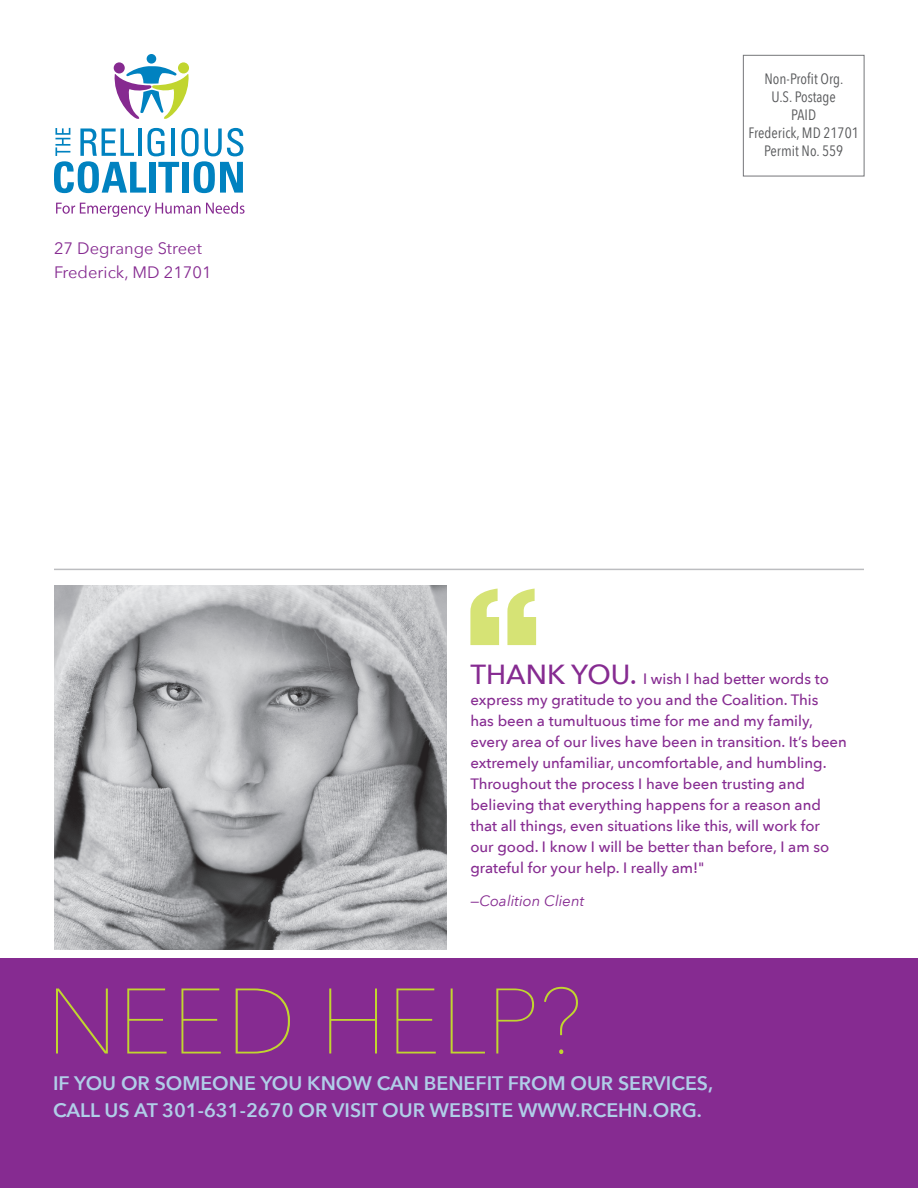
<style>
.page{position:relative;width:918px;height:1188px;background:#fff}
.page>*{position:absolute;margin:0;border:0;box-sizing:border-box;transform-origin:0 0}
.t1{font:200 91.8px "Avenir Next";color:#c1d52f}
.t2{font:600 19.5px/27px "Avenir Next";color:#b0cee8}
.t3{font:16.5px "Avenir Next";color:#862b91}
.donor_listing{font:500 15px/21px "Avenir Next";color:#862b91}
.t4{font:15px/18px "Avenir Next Condensed";color:#57585a;text-align:center}
.heder{font:italic 15px "Avenir Next";color:#862b91}
.s1{font-size:27.6px}
</style>
<div class="page">
<div style="left:743px;top:55px;width:121px;height:121px;border:1px solid #757679"></div>
<hr style="left:54px;top:569px;width:810px;height:1px;background:#bcbdc0">
<div style="left:147px;top:54px;width:9px;height:10px;background:#0082c0;border-radius:50%"></div>
<svg style="left:178px;top:62px;width:11px;height:11px"></svg>
<svg style="left:113px;top:66px;width:76px;height:53px"></svg>
<div style="left:114px;top:62px;width:11px;height:11px;background:#862a90;border-radius:50%"></div>
<svg style="left:56px;top:203px;width:144px;height:14px"></svg>
<svg style="left:206px;top:202px;width:39px;height:12px"></svg>
<svg style="left:54px;top:128px;width:189px;height:65px"></svg>
<div style="left:0;top:959px;width:918px;height:229px;background:#862b91"></div>
<img style="left:54px;top:585px;width:392px;height:365px">
<svg style="left:470px;top:589px;width:66px;height:56px"></svg>
<p class="t3" style="left:54px;top:235px;width:149px">27 Degrange Street</p>
<p class="t3" style="left:54px;top:259px;width:159px">Frederick, MD 21701</p>
<p class="t4" style="left:765px;top:69px;width:80px">Non-Profit Org.</p>
<p class="t4" style="left:772px;top:87px;width:66px">U.S. Postage<br>PAID</p>
<p class="t4" style="left:749px;top:123px;width:112px">Frederick, MD 21701</p>
<p class="t4" style="left:764px;top:141px;width:80px">Permit No. 559</p>
<p class="donor_listing" style="left:470px;top:668px;width:378px"><span class="s1">THANK YOU.</span> I wish I had better words to express my gratitude to you and the Coalition. This<br>has been a tumultuous time for me and my family, every area of our lives have been in transition. It’s been extremely unfamiliar, uncomfortable, and humbling.<br>Throughout the process I have been trusting and believing that everything happens for a reason and that all things, even situations like this, will work for our good. I know I will be better than before, I am so grateful for your help. I really am!"</p>
<p class="heder" style="left:470px;top:888px;width:115px">—Coalition Client</p>
<p class="t1" style="left:46px;top:944px;width:538px">NEED HELP?</p>
<p class="t2" style="left:53px;top:1069px;width:662px">IF YOU OR SOMEONE YOU KNOW CAN BENEFIT FROM OUR SERVICES,<br>CALL US AT 301-631-2670 OR VISIT OUR WEBSITE WWW.RCEHN.ORG.</p>
</div>
